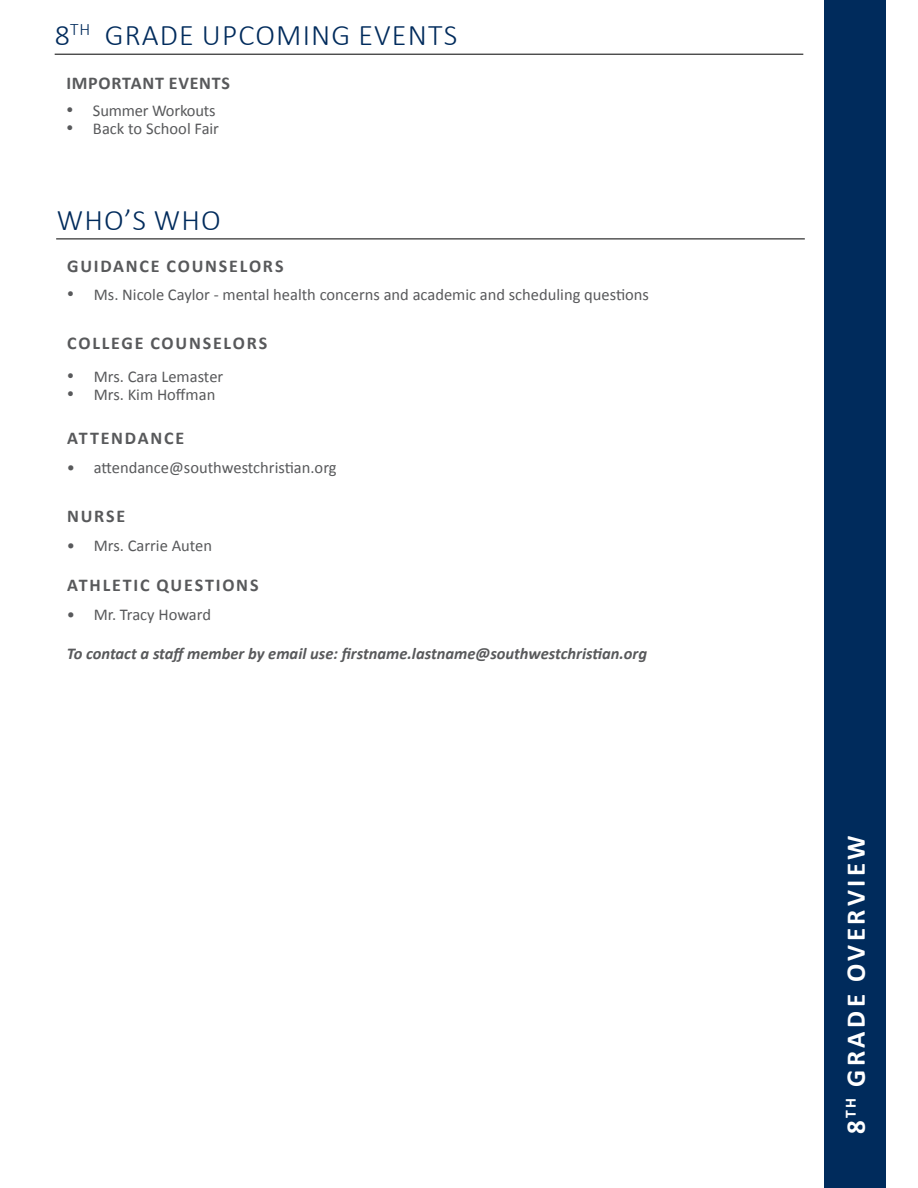
<style>
.page{position:relative;width:918px;height:1188px;background:#fff}
.page>*{position:absolute;margin:0;border:0;box-sizing:border-box;transform-origin:0 0}
.t1{font:300 30px "Calibri";letter-spacing:.04em;color:#002b5c}
.t2{font:700 27px "Calibri";letter-spacing:.13em;color:#fff}
.t3{font:700 18px "Calibri";letter-spacing:.095em;color:#58595b}
.t4{font:700 18px "Calibri";letter-spacing:.04em;color:#58595b}
.t5{font:16.5px "Calibri";color:#58595b}
.t6{font:italic 700 16.5px "Calibri";color:#58595b}
</style>
<div class="page">
<div style="left:824px;top:0;width:62px;height:1188px;background:#002b5c"></div>
<hr style="left:55px;top:54px;width:748px;height:1px;background:#000">
<hr style="left:56px;top:239px;width:749px;height:1px;background:#000">
<h1 class="t1" style="left:55px;top:17px;width:404px">8<sup>TH</sup> GRADE UPCOMING EVENTS</h1>
<p class="t4" style="left:66px;top:70px;width:165px">IMPORTANT EVENTS</p>
<p class="t5" style="left:66px;top:100px;width:151px">• Summer Workouts</p>
<p class="t5" style="left:66px;top:118px;width:155px">• Back to School Fair</p>
<h1 class="t1" style="left:57px;top:201px;width:166px">WHO’S WHO</h1>
<p class="t3" style="left:67px;top:253px;width:218px">GUIDANCE COUNSELORS</p>
<p class="t5" style="left:67px;top:285px;width:584px">• Ms. Nicole Caylor - mental health concerns and academic and scheduling questions</p>
<p class="t3" style="left:67px;top:330px;width:202px">COLLEGE COUNSELORS</p>
<p class="t5" style="left:67px;top:366px;width:158px">• Mrs. Cara Lemaster</p>
<p class="t5" style="left:67px;top:384px;width:150px">• Mrs. Kim Hoffman</p>
<p class="t3" style="left:67px;top:425px;width:119px">ATTENDANCE</p>
<p class="t5" style="left:67px;top:457px;width:271px">• attendance@southwestchristian.org</p>
<p class="t3" style="left:67px;top:504px;width:60px">NURSE</p>
<p class="t5" style="left:67px;top:535px;width:147px">• Mrs. Carrie Auten</p>
<p class="t3" style="left:67px;top:572px;width:193px">ATHLETIC QUESTIONS</p>
<p class="t5" style="left:67px;top:604px;width:146px">• Mr. Tracy Howard</p>
<p class="t6" style="left:67px;top:642px;width:582px">To contact a staff member by email use: firstname.lastname@southwestchristian.org</p>
<h2 class="t2" style="left:837px;top:1134px;width:300px;rotate:-90deg">8<sup>TH</sup> GRADE OVERVIEW</h2>
</div>
